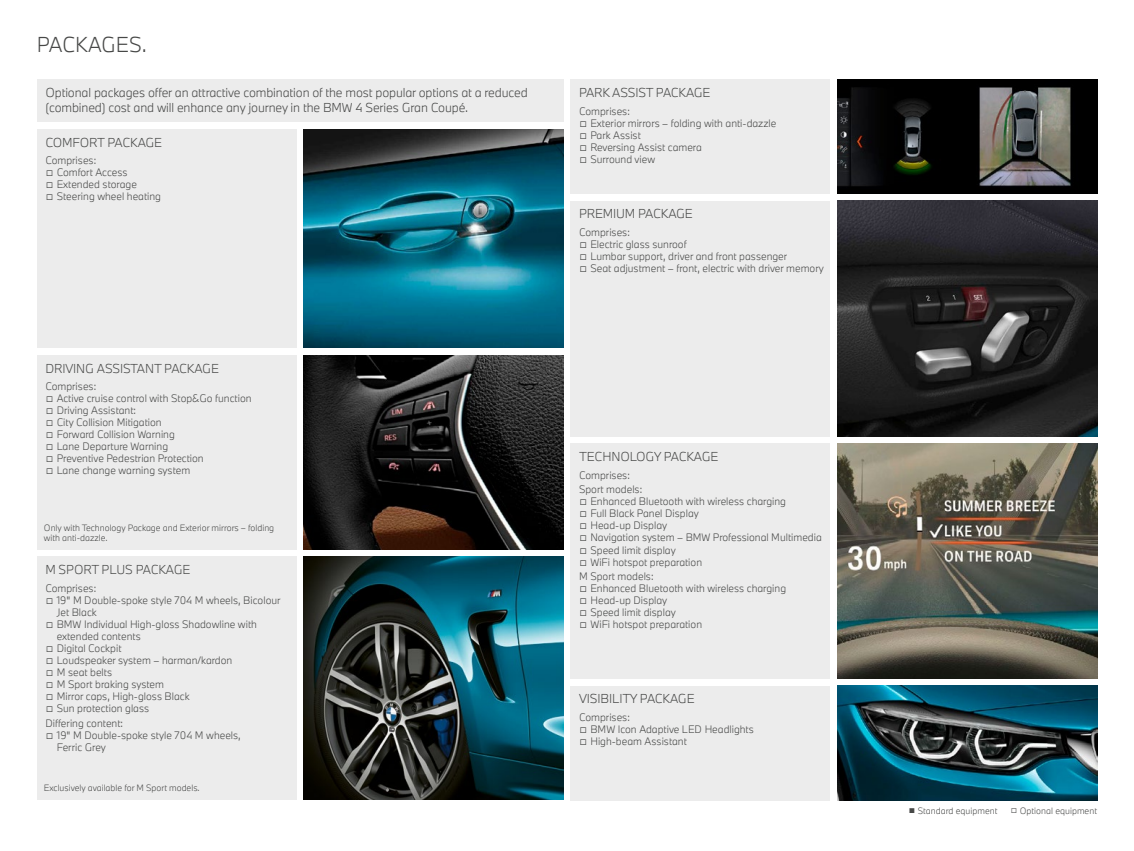
<style>
.page{position:relative;width:1134px;height:851px;background:#fff}
.page>*{position:absolute;margin:0;border:0;box-sizing:border-box;transform-origin:0 0}
.t1{font:300 20px "BMW Type Next Latin";color:#474847}
.t2{font:300 12px/15px "BMW Type Next Latin";letter-spacing:-.01em;color:#474847}
.t3{font:300 10px/12px "BMW Type Next Latin";color:#474847}
.t4{font:300 8.5px/10.2px "BMW Type Next Latin";color:#474847}
.s1{font-family:"BMW Type Global Pro"}
</style>
<div class="page">
<div style="left:37px;top:79px;width:526px;height:43px;background:#ececec"></div>
<img style="left:304px;top:129px;width:259px;height:219px">
<img style="left:304px;top:355px;width:259px;height:194px">
<div style="left:37px;top:129px;width:260px;height:219px;background:#ececec"></div>
<img style="left:837px;top:79px;width:260px;height:115px">
<div style="left:570px;top:79px;width:260px;height:115px;background:#ececec"></div>
<img style="left:837px;top:685px;width:260px;height:115px">
<div style="left:570px;top:685px;width:260px;height:115px;background:#ececec"></div>
<div style="left:37px;top:355px;width:260px;height:194px;background:#ececec"></div>
<img style="left:837px;top:201px;width:260px;height:235px">
<div style="left:570px;top:201px;width:260px;height:235px;background:#ececec"></div>
<div style="left:37px;top:556px;width:260px;height:243px;background:#ececec"></div>
<img style="left:304px;top:556px;width:259px;height:243px">
<div style="left:570px;top:443px;width:260px;height:235px;background:#ececec"></div>
<img style="left:837px;top:443px;width:260px;height:235px">
<h1 class="t1" style="left:37px;top:31px;width:112px">PACKAGES.</h1>
<p class="t2" style="left:45px;top:85px;width:484px">Optional packages offer an attractive combination of the most popular options at a reduced (combined) cost and will enhance any journey in the BMW 4 Series Gran Coupé.</p>
<p class="t2" style="left:45px;top:134px;width:118px">COMFORT PACKAGE</p>
<p class="t3" style="left:45px;top:154px;width:52px">Comprises:</p>
<p class="t3" style="left:45px;top:166px;width:84px"><span class="s1">□</span> Comfort Access</p>
<p class="t3" style="left:45px;top:178px;width:93px"><span class="s1">□</span> Extended storage</p>
<p class="t3" style="left:45px;top:190px;width:117px"><span class="s1">□</span> Steering wheel heating</p>
<p class="t2" style="left:45px;top:360px;width:175px">DRIVING ASSISTANT PACKAGE</p>
<p class="t3" style="left:45px;top:380px;width:52px">Comprises:</p>
<p class="t3" style="left:45px;top:392px;width:208px"><span class="s1">□</span> Active cruise control with Stop&amp;Go function</p>
<p class="t3" style="left:45px;top:404px;width:92px"><span class="s1">□</span> Driving Assistant:</p>
<p class="t3" style="left:45px;top:416px;width:118px"><span class="s1">□</span> City Collision Mitigation</p>
<p class="t3" style="left:45px;top:428px;width:131px"><span class="s1">□</span> Forward Collision Warning</p>
<p class="t3" style="left:45px;top:440px;width:124px"><span class="s1">□</span> Lane Departure Warning</p>
<p class="t3" style="left:45px;top:452px;width:160px"><span class="s1">□</span> Preventive Pedestrian Protection</p>
<p class="t3" style="left:45px;top:464px;width:146px"><span class="s1">□</span> Lane change warning system</p>
<p class="t4" style="left:44px;top:522px;width:232px">Only with Technology Package and Exterior mirrors – folding with anti-dazzle.</p>
<p class="t2" style="left:45px;top:562px;width:146px">M SPORT PLUS PACKAGE</p>
<p class="t3" style="left:45px;top:582px;width:52px">Comprises:</p>
<p class="t3" style="left:57px;top:594px;width:225px;text-indent:-11px"><span class="s1">□</span> 19" M Double-spoke style 704 M wheels, Bicolour<br>Jet Black</p>
<p class="t3" style="left:57px;top:618px;width:202px;text-indent:-11px"><span class="s1">□</span> BMW Individual High-gloss Shadowline with extended contents</p>
<p class="t3" style="left:45px;top:642px;width:78px"><span class="s1">□</span> Digital Cockpit</p>
<p class="t3" style="left:45px;top:654px;width:189px"><span class="s1">□</span> Loudspeaker system – harman/kardon</p>
<p class="t3" style="left:45px;top:666px;width:68px"><span class="s1">□</span> M seat belts</p>
<p class="t3" style="left:45px;top:678px;width:120px"><span class="s1">□</span> M Sport braking system</p>
<p class="t3" style="left:45px;top:690px;width:146px"><span class="s1">□</span> Mirror caps, High-gloss Black</p>
<p class="t3" style="left:45px;top:700px;width:105px;line-height:14.8px"><span class="s1">□</span> Sun protection glass<br>Differing content:</p>
<p class="t3" style="left:57px;top:729px;width:186px;text-indent:-11px"><span class="s1">□</span> 19" M Double-spoke style 704 M wheels,<br>Ferric Grey</p>
<p class="t4" style="left:44px;top:782px;width:157px">Exclusively available for M Sport models.</p>
<p class="t2" style="left:579px;top:85px;width:133px">PARK ASSIST PACKAGE</p>
<p class="t3" style="left:579px;top:105px;width:52px">Comprises:</p>
<p class="t3" style="left:579px;top:117px;width:199px"><span class="s1">□</span> Exterior mirrors – folding with anti-dazzle</p>
<p class="t3" style="left:579px;top:129px;width:63px"><span class="s1">□</span> Park Assist</p>
<p class="t3" style="left:579px;top:141px;width:124px"><span class="s1">□</span> Reversing Assist camera</p>
<p class="t3" style="left:579px;top:153px;width:78px"><span class="s1">□</span> Surround view</p>
<p class="t2" style="left:579px;top:206px;width:115px">PREMIUM PACKAGE</p>
<p class="t3" style="left:579px;top:226px;width:52px">Comprises:</p>
<p class="t3" style="left:579px;top:238px;width:109px"><span class="s1">□</span> Electric glass sunroof</p>
<p class="t3" style="left:579px;top:250px;width:210px"><span class="s1">□</span> Lumbar support, driver and front passenger</p>
<p class="t3" style="left:579px;top:262px;width:246px"><span class="s1">□</span> Seat adjustment – front, electric with driver memory</p>
<p class="t2" style="left:579px;top:448px;width:141px">TECHNOLOGY PACKAGE</p>
<p class="t3" style="left:579px;top:467px;width:65px;line-height:14.8px">Comprises:<br>Sport models:</p>
<p class="t3" style="left:579px;top:495px;width:209px"><span class="s1">□</span> Enhanced Bluetooth with wireless charging</p>
<p class="t3" style="left:579px;top:507px;width:121px"><span class="s1">□</span> Full Black Panel Display</p>
<p class="t3" style="left:579px;top:519px;width:90px"><span class="s1">□</span> Head-up Display</p>
<p class="t3" style="left:579px;top:531px;width:244px"><span class="s1">□</span> Navigation system – BMW Professional Multimedia</p>
<p class="t3" style="left:579px;top:543px;width:98px"><span class="s1">□</span> Speed limit display</p>
<p class="t3" style="left:579px;top:554px;width:125px;line-height:14.8px"><span class="s1">□</span> WiFi hotspot preparation<br>M Sport models:</p>
<p class="t3" style="left:579px;top:582px;width:209px"><span class="s1">□</span> Enhanced Bluetooth with wireless charging</p>
<p class="t3" style="left:579px;top:594px;width:90px"><span class="s1">□</span> Head-up Display</p>
<p class="t3" style="left:579px;top:606px;width:98px"><span class="s1">□</span> Speed limit display</p>
<p class="t3" style="left:579px;top:618px;width:125px"><span class="s1">□</span> WiFi hotspot preparation</p>
<p class="t2" style="left:579px;top:691px;width:117px">VISIBILITY PACKAGE</p>
<p class="t3" style="left:579px;top:711px;width:52px">Comprises:</p>
<p class="t3" style="left:579px;top:723px;width:176px"><span class="s1">□</span> BMW Icon Adaptive LED Headlights</p>
<p class="t3" style="left:579px;top:735px;width:109px"><span class="s1">□</span> High-beam Assistant</p>
<p class="t4" style="left:908px;top:805px;width:91px"><span class="s1">■</span> Standard equipment</p>
<p class="t4" style="left:1010px;top:805px;width:88px"><span class="s1">□</span> Optional equipment</p>
</div>
